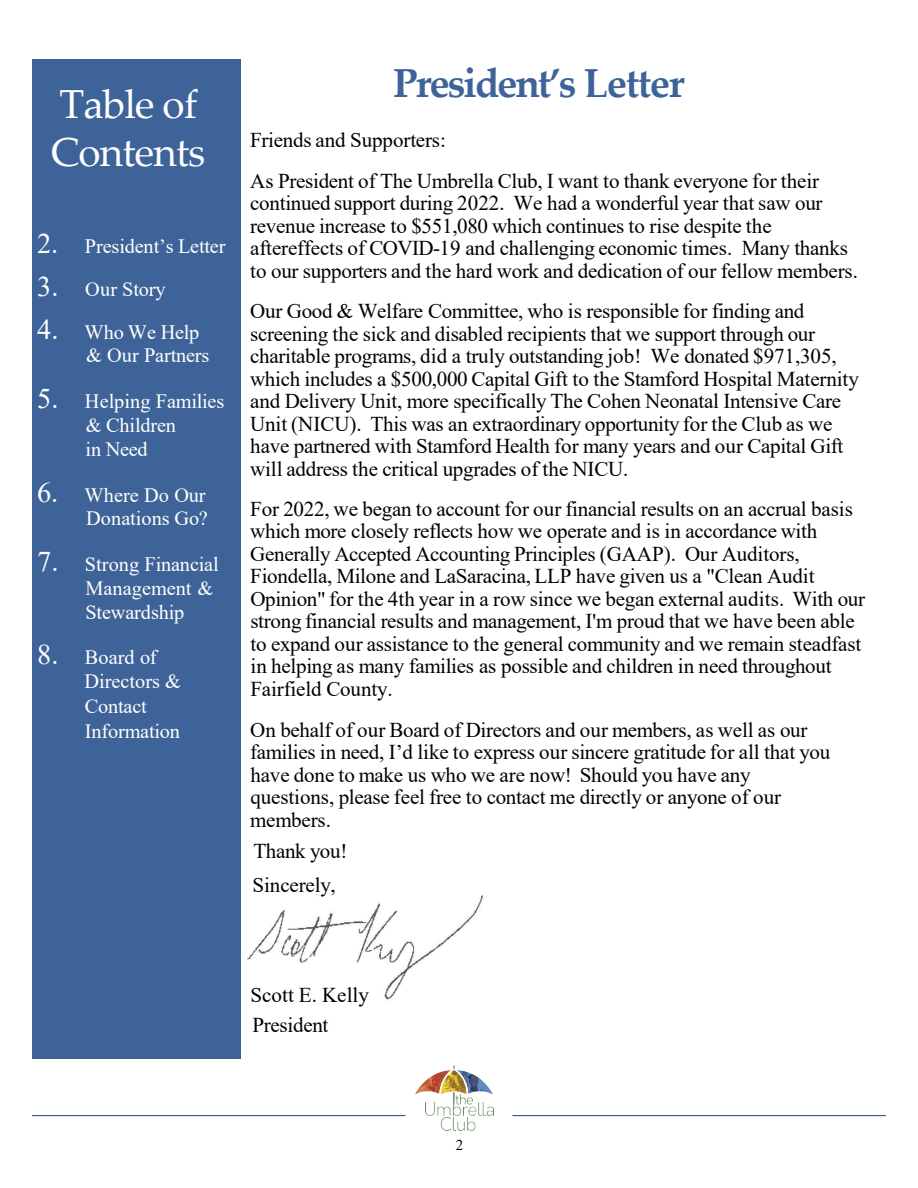
<style>
.page{position:relative;width:918px;height:1188px;background:#fff}
.page>*{position:absolute;margin:0;border:0;box-sizing:border-box;transform-origin:0 0}
.t1{font:700 40.5px "Palatino Linotype";letter-spacing:-.05em;color:#3e6398}
.t2{font:40.5px/48.6px "Palatino Linotype";letter-spacing:-.02em;color:#fff}
.t3{font:21px/22.5px "Times New Roman";letter-spacing:-.015em;color:#010202}
.t4{font:21px "Times New Roman";color:#000}
.t5{font:20.4px/23.4px "Times New Roman";letter-spacing:-.005em;color:#fff}
.t6{font:15px "Times New Roman";color:#010202}
.s1{font-size:28.5px}
</style>
<div class="page">
<img style="left:247px;top:894px;width:236px;height:106px">
<div style="left:33px;top:59px;width:208px;height:1000px;background:#3e6398"></div>
<img style="left:425px;top:1093px;width:69px;height:37px">
<img style="left:415px;top:1066px;width:77px;height:44px">
<hr style="left:32px;top:1115px;width:374px;height:1px;background:#204080">
<hr style="left:512px;top:1115px;width:374px;height:1px;background:#204080">
<img style="left:247px;top:979px;width:122px;height:21px">
<p class="t2" style="left:51px;top:78px;width:156px">Table of<br>Contents</p>
<p class="t5" style="left:37px;top:233px;width:190px"><span class="s1">2.</span> President’s Letter</p>
<p class="t5" style="left:37px;top:277px;width:130px"><span class="s1">3.</span> Our Story</p>
<p class="t5" style="left:86px;top:320px;width:125px;text-indent:-49px"><span class="s1">4.</span> Who We Help &amp; Our Partners</p>
<p class="t5" style="left:37px;top:389px;width:189px;text-align:center"><span class="s1">5.</span> Helping Families &amp; Children</p>
<p class="t5" style="left:86px;top:437px;width:64px">in Need</p>
<p class="t5" style="left:37px;top:482px;width:172px;text-align:right"><span class="s1">6.</span> Where Do Our<br>Donations Go?</p>
<p class="t5" style="left:85px;top:552px;width:135px;line-height:24px;text-indent:-48px"><span class="s1">7.</span> Strong Financial<br>Management &amp;<br>Stewardship</p>
<p class="t5" style="left:37px;top:645px;width:121px"><span class="s1">8.</span> Board of</p>
<p class="t5" style="left:84px;top:668px;width:98px;line-height:25px">Directors &amp;<br>Contact<br>Information</p>
<h2 class="t1" style="left:393px;top:55px;width:293px">President’s Letter</h2>
<p class="t3" style="left:250px;top:128px;width:197px">Friends and Supporters:</p>
<p class="t3" style="left:250px;top:169px;width:609px">As President of The Umbrella Club, I want to thank everyone for their continued support during 2022. We had a wonderful year that saw our revenue increase to $551,080 which continues to rise despite the aftereffects of COVID-19 and challenging economic times. Many thanks to our supporters and the hard work and dedication of our fellow members.</p>
<p class="t3" style="left:250px;top:299px;width:610px">Our Good &amp; Welfare Committee, who is responsible for finding and screening the sick and disabled recipients that we support through our charitable programs, did a truly outstanding job! We donated $971,305, which includes a $500,000 Capital Gift to the Stamford Hospital Maternity and Delivery Unit, more specifically The Cohen Neonatal Intensive Care Unit (NICU). This was an extraordinary opportunity for the Club as we have partnered with Stamford Health for many years and our Capital Gift will address the critical upgrades of the NICU.</p>
<p class="t3" style="left:250px;top:497px;width:616px">For 2022, we began to account for our financial results on an accrual basis which more closely reflects how we operate and is in accordance with Generally Accepted Accounting Principles (GAAP). Our Auditors, Fiondella, Milone and LaSaracina, LLP have given us a "Clean Audit Opinion" for the 4th year in a row since we began external audits. With our strong financial results and management, I'm proud that we have been able to expand our assistance to the general community and we remain steadfast in helping as many families as possible and children in need throughout Fairfield County.</p>
<p class="t3" style="left:250px;top:718px;width:581px">On behalf of our Board of Directors and our members, as well as our families in need, I’d like to express our sincere gratitude for all that you have done to make us who we are now! Should you have any questions, please feel free to contact me directly or anyone of our members.</p>
<p class="t3" style="left:253px;top:839px;width:96px">Thank you!</p>
<p class="t3" style="left:253px;top:873px;width:85px">Sincerely,</p>
<p class="t4" style="left:251px;top:980px;width:120px">Scott E. Kelly</p>
<p class="t3" style="left:253px;top:1013px;width:77px">President</p>
<p class="t6" style="left:456px;top:1134px;width:9px">2</p>
</div>
